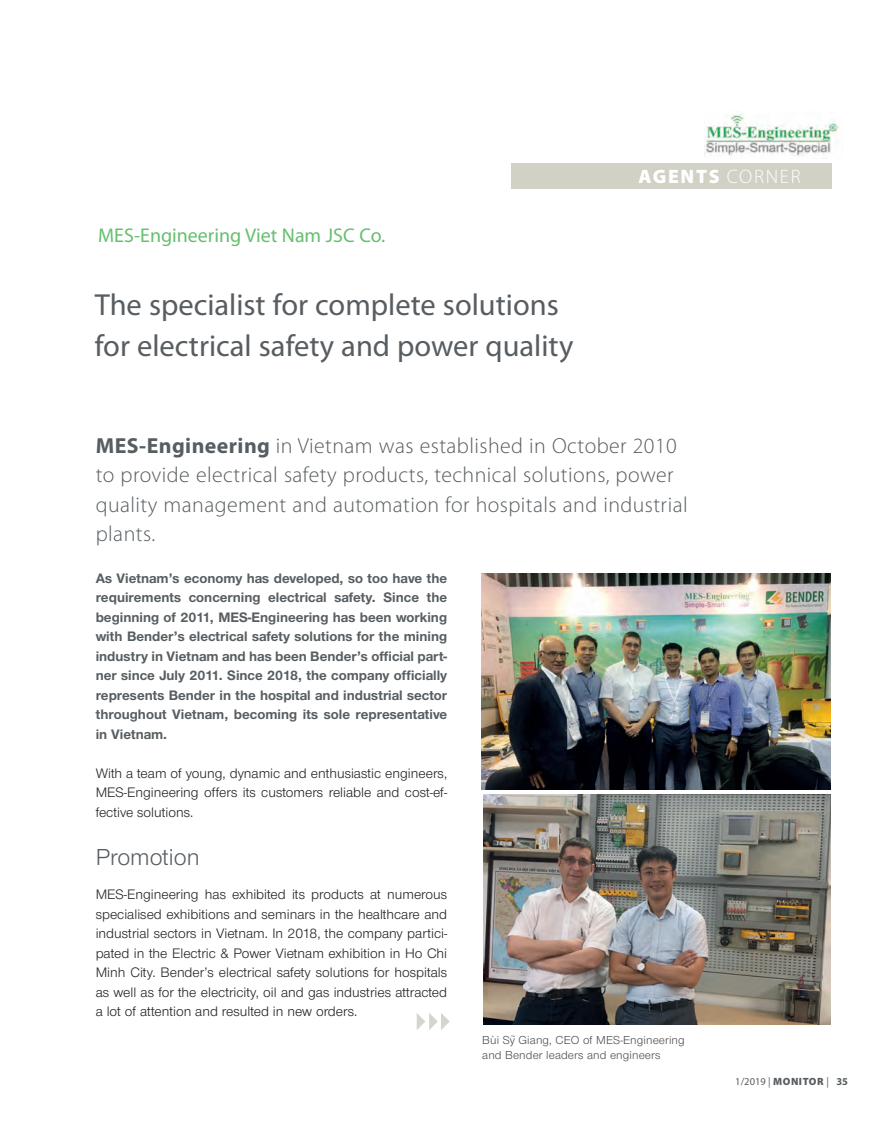
<style>
.page{position:relative;width:893px;height:1127px;background:#fff}
.page>*{position:absolute;margin:0;border:0;box-sizing:border-box;transform-origin:0 0}
.t1{font:30.45px/40.7px "Myriad Pro";color:#575d61}
.t2{font:24px "Nimbus Sans Novus T";color:#575d61}
.t3{font:300 21.9px/29.2px "Myriad Pro";letter-spacing:.02em;color:#575d61}
.t4{font:19.95px "Myriad Pro";color:#66bf6f}
.t5{font:900 19.5px "Myriad Pro";letter-spacing:.09em;color:#fff}
.t6{font:14.25px/19.5px "Nimbus Sans Novus T";color:#231f20;text-align:justify}
.t7{font:700 14.25px/19.5px "Nimbus Sans Novus T";color:#575d61;text-align:justify}
.t8{font:12px/15px "Nimbus Sans Novus T";letter-spacing:.01em;color:#4b4c4d}
.t9{font:10.5px "Myriad Pro";color:#575d61}
.t10{font:9px "Nimbus Sans Novus T";color:#4b4c4d}
.s1{font-weight:300}
.s2{font-weight:700}
.s3{font-weight:900}
</style>
<div class="page">
<div style="left:512px;top:163px;width:320px;height:26px;background:#d2d1c6"></div>
<img style="left:704px;top:111px;width:135px;height:45px">
<img style="left:482px;top:574px;width:348px;height:216px">
<img style="left:483px;top:794px;width:347px;height:231px">
<svg style="left:416px;top:1013px;width:34px;height:17px"></svg>
<h3 class="t4" style="left:98px;top:225px;width:288px">MES-Engineering Viet Nam JSC Co.</h3>
<h1 class="t1" style="left:95px;top:285px;width:480px">The specialist for complete solutions for electrical safety and power quality</h1>
<h3 class="t5" style="left:638px;top:165px;width:164px">AGENTS <span class="s1">CORNER</span></h3>
<h3 class="t3" style="left:96px;top:431px;width:593px"><span class="s2">MES-Engineering</span> in Vietnam was established in October 2010 to provide electrical safety products, technical solutions, power quality management and automation for hospitals and industrial plants.</h3>
<p class="t7" style="left:96px;top:568px;width:353px">As Vietnam’s economy has developed, so too have the requirements concerning electrical safety. Since the beginning of 2011, MES-Engineering has been working with Bender’s electrical safety solutions for the mining industry in Vietnam and has been Bender’s official part&shy;ner since July 2011. Since 2018, the company officially represents Bender in the hospital and industrial sector throughout Vietnam, becoming its sole representative in Vietnam.</p>
<p class="t6" style="left:96px;top:763px;width:353px">With a team of young, dynamic and enthusiastic engineers, MES-Engineering offers its customers reliable and cost-ef&shy;fective solutions.</p>
<h2 class="t2" style="left:96px;top:843px;width:105px">Promotion</h2>
<p class="t6" style="left:96px;top:884px;width:353px">MES-Engineering has exhibited its products at numerous specialised exhibitions and seminars in the healthcare and industrial sectors in Vietnam. In 2018, the company partici&shy;pated in the Electric &amp; Power Vietnam exhibition in Ho Chi Minh City. Bender’s electrical safety solutions for hospitals as well as for the electricity, oil and gas industries attracted a lot of attention and resulted in new orders.</p>
<p class="t8" style="left:482px;top:1032px;width:204px">Bùi Sy Giang, CEO of MES-Engineering and Bender leaders and engineers</p>
<p class="t10" style="left:510px;top:1033px;width:8px">~</p>
<p class="t9" style="left:735px;top:1076px;width:114px">1/2019 | <span class="s3">MONITOR</span> | <span class="s2">35</span></p>
</div>
